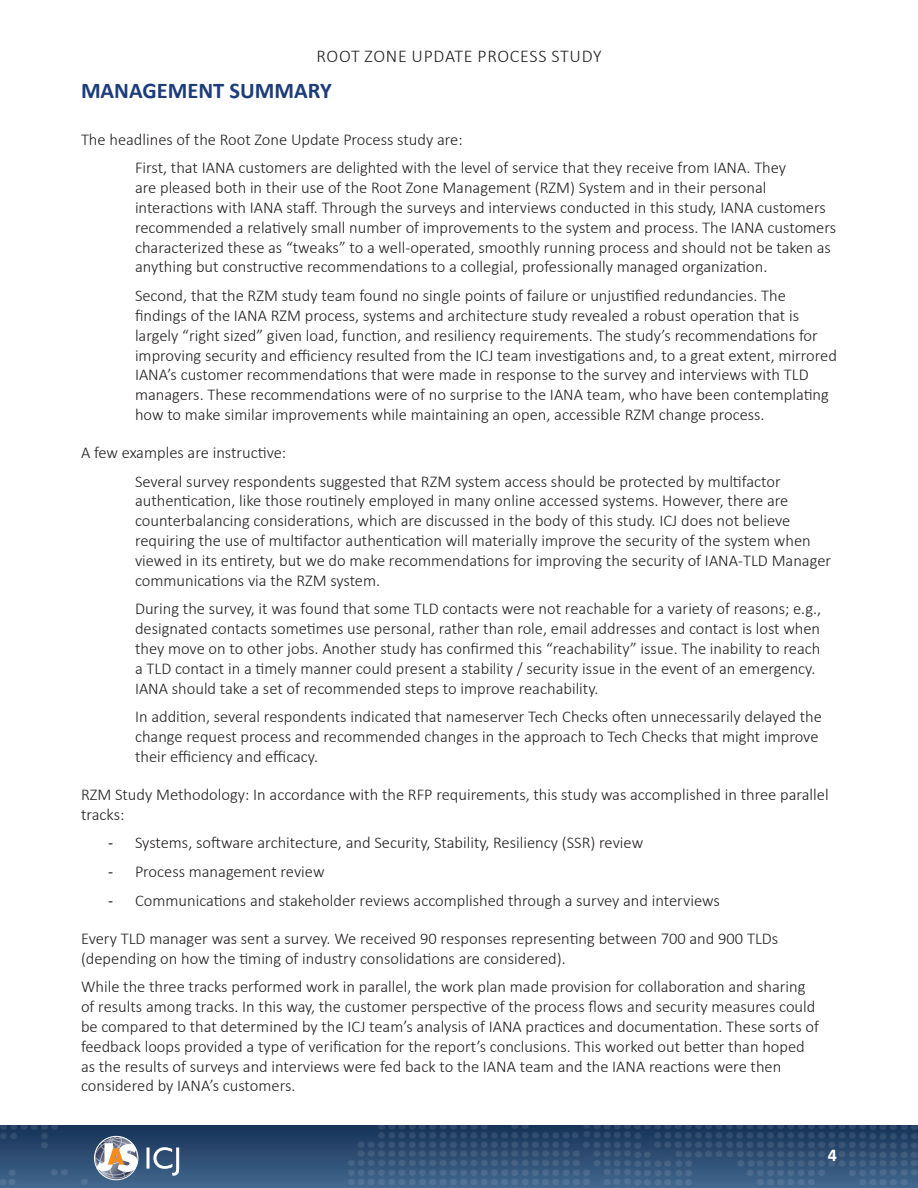
<style>
.page{position:relative;width:918px;height:1188px;background:#fff}
.page>*{position:absolute;margin:0;border:0;box-sizing:border-box;transform-origin:0 0}
.Heading_1{font:700 22.5px "Calibri";color:#1d3c7a}
.t1{font:300 18px "Calibri";letter-spacing:.04em;color:#231f20}
.t2{font:700 18px "Calibri";color:#fff}
.Paragraph_2{font:300 16.5px/19.8px "Calibri";color:#231f20}
.Paragraph_1{font:300 16.5px/19.8px "Calibri";color:#231f20}
.s1{font-weight:400}
</style>
<div class="page">
<img style="left:0;top:1126px;width:918px;height:62px">
<svg style="left:147px;top:1147px;width:32px;height:29px"></svg>
<svg style="left:94px;top:1136px;width:44px;height:44px"></svg>
<div style="left:94px;top:1136px;width:44px;height:44px;border:1px solid #fff;border-radius:50%"></div>
<p class="t1" style="left:317px;top:45px;width:286px">ROOT ZONE UPDATE PROCESS STUDY</p>
<p class="Heading_1" style="left:81px;top:74px;width:252px">MANAGEMENT SUMMARY</p>
<p class="Paragraph_1" style="left:81px;top:129px;width:383px">The headlines of the Root Zone Update Process study are:</p>
<p class="Paragraph_2" style="left:135px;top:158px;width:703px">First, that IANA customers are delighted with the level of service that they receive from IANA. They<br>are pleased both in their use of the Root Zone Management (RZM) System and in their personal interactions with IANA staff. Through the surveys and interviews conducted in this study, IANA customers recommended a relatively small number of improvements to the system and process. The IANA customers characterized these as “tweaks” to a well-operated, smoothly running process and should not be taken as anything but constructive recommendations to a collegial, professionally managed organization.</p>
<p class="Paragraph_2" style="left:135px;top:286px;width:704px">Second, that the RZM study team found no single points of failure or unjustified redundancies. The findings of the IANA RZM process, systems and architecture study revealed a robust operation that is largely “right sized” given load, function, and resiliency requirements. The study’s recommendations for improving security and efficiency resulted from the ICJ team investigations and, to a great extent, mirrored IANA’s customer recommendations that were made in response to the survey and interviews with TLD managers. These recommendations were of no surprise to the IANA team, who have been contemplating how to make similar improvements while maintaining an open, accessible RZM change process.</p>
<p class="Paragraph_1" style="left:81px;top:442px;width:207px">A few examples are instructive:</p>
<p class="Paragraph_2" style="left:135px;top:471px;width:698px">Several survey respondents suggested that RZM system access should be protected by multifactor authentication, like those routinely employed in many online accessed systems. However, there are counterbalancing considerations, which are discussed in the body of this study. ICJ does not believe requiring the use of multifactor authentication will materially improve the security of the system when viewed in its entirety, but we do make recommendations for improving the security of IANA-TLD Manager communications via the RZM system.</p>
<p class="Paragraph_2" style="left:135px;top:599px;width:688px">During the survey, it was found that some TLD contacts were not reachable for a variety of reasons; e.g., designated contacts sometimes use personal, rather than role, email addresses and contact is lost when they move on to other jobs. Another study has confirmed this “reachability” issue. The inability to reach a TLD contact in a timely manner could present a stability / security issue in the event of an emergency.<br>IANA should take a set of recommended steps to improve reachability.</p>
<p class="Paragraph_2" style="left:135px;top:707px;width:689px">In addition, several respondents indicated that nameserver Tech Checks often unnecessarily delayed the change request process and recommended changes in the approach to Tech Checks that might improve their efficiency and efficacy.</p>
<p class="Paragraph_1" style="left:81px;top:784px;width:749px">RZM Study Methodology: In accordance with the RFP requirements, this study was accomplished in three parallel tracks:</p>
<p class="Paragraph_2" style="left:108px;top:833px;width:537px"><span class="s1">-</span> Systems, software architecture, and Security, Stability, Resiliency (SSR) review</p>
<p class="Paragraph_2" style="left:108px;top:862px;width:218px"><span class="s1">-</span> Process management review</p>
<p class="Paragraph_2" style="left:108px;top:891px;width:613px"><span class="s1">-</span> Communications and stakeholder reviews accomplished through a survey and interviews</p>
<p class="Paragraph_1" style="left:81px;top:928px;width:699px">Every TLD manager was sent a survey. We received 90 responses representing between 700 and 900 TLDs (depending on how the timing of industry consolidations are considered).</p>
<p class="Paragraph_1" style="left:81px;top:977px;width:740px">While the three tracks performed work in parallel, the work plan made provision for collaboration and sharing of results among tracks. In this way, the customer perspective of the process flows and security measures could be compared to that determined by the ICJ team’s analysis of IANA practices and documentation. These sorts of feedback loops provided a type of verification for the report’s conclusions. This worked out better than hoped as the results of surveys and interviews were fed back to the IANA team and the IANA reactions were then considered by IANA’s customers.</p>
<p class="t2" style="left:828px;top:1142px;width:11px">4</p>
</div>
